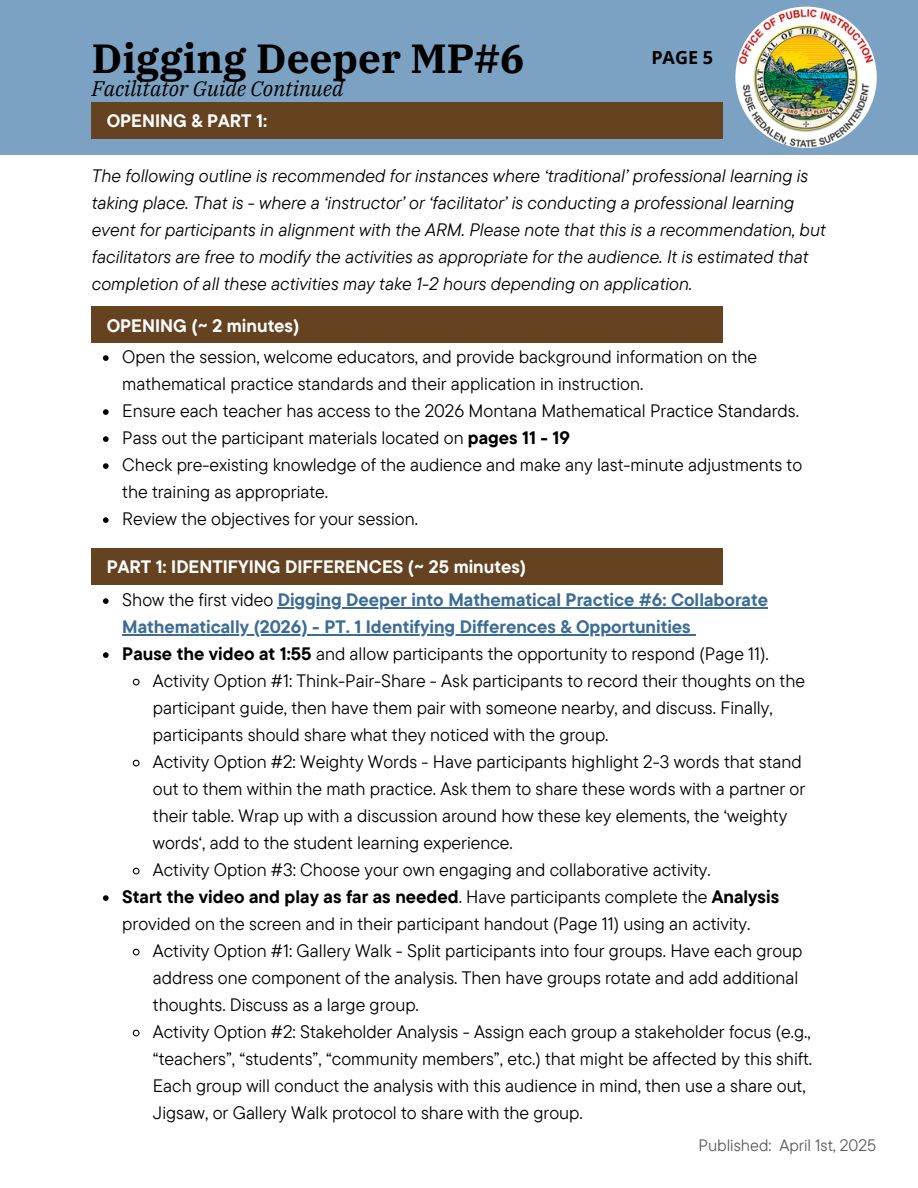
<style>
.page{position:relative;width:918px;height:1188px;background:#fff}
.page>*{position:absolute;margin:0;border:0;box-sizing:border-box;transform-origin:0 0}
.t1{font:700 40.5px "IBM Plex Serif";color:#000}
.t2{font:italic 21px "IBM Plex Serif";color:#000}
.t3{font:18px/27px "TT Commons Pro";color:#000}
.t4{font:italic 18px/27px "TT Commons Pro";color:#000}
.t5{font:700 18px/27px "TT Commons Pro";color:#3b6c96}
.t6{font:700 18px "TT Commons Pro";color:#fff}
.t7{font:700 18px "Open Sans";color:#000}
.t8{font:16.5px "TT Commons Pro";color:#5a5a5c}
.s1{font-weight:700}
.s2{font-weight:400;color:#000}
.s3{color:#000}
</style>
<div class="page">
<div style="left:0;top:0;width:918px;height:155px;background:#7ba2c3"></div>
<img style="left:736px;top:7px;width:141px;height:141px">
<svg style="left:103px;top:355px;width:6px;height:6px"></svg>
<svg style="left:103px;top:409px;width:6px;height:6px"></svg>
<svg style="left:103px;top:436px;width:6px;height:6px"></svg>
<svg style="left:103px;top:463px;width:6px;height:6px"></svg>
<svg style="left:103px;top:517px;width:6px;height:6px"></svg>
<svg style="left:103px;top:598px;width:6px;height:6px"></svg>
<hr style="left:278px;top:607px;width:490px;height:1px;background:#3b6c96">
<hr style="left:122px;top:634px;width:569px;height:1px;background:#3b6c96">
<svg style="left:103px;top:652px;width:6px;height:6px"></svg>
<svg style="left:132px;top:678px;width:8px;height:8px"></svg>
<svg style="left:132px;top:759px;width:8px;height:8px"></svg>
<svg style="left:132px;top:867px;width:8px;height:8px"></svg>
<svg style="left:103px;top:895px;width:6px;height:6px"></svg>
<svg style="left:132px;top:948px;width:8px;height:8px"></svg>
<svg style="left:132px;top:1029px;width:8px;height:8px"></svg>
<div style="left:92px;top:102px;width:631px;height:36px;background:#654321"></div>
<div style="left:92px;top:307px;width:631px;height:36px;background:#654321"></div>
<div style="left:92px;top:548px;width:631px;height:36px;background:#654321"></div>
<h3 class="t1" style="left:92px;top:31px;width:434px">Digging Deeper MP#6</h3>
<h1 class="t2" style="left:92px;top:75px;width:253px">Facilitator Guide Continued</h1>
<p class="t6" style="left:107px;top:109px;width:162px">OPENING &amp; PART 1:</p>
<h2 class="t7" style="left:651px;top:45px;width:63px">PAGE 5</h2>
<h3 class="t4" style="left:92px;top:162px;width:735px">The following outline is recommended for instances where ‘traditional’ professional learning is taking place. That is - where a ‘instructor’ or ‘facilitator’ is conducting a professional learning event for participants in alignment with the ARM. Please note that this is a recommendation, but facilitators are free to modify the activities as appropriate for the audience. It is estimated that completion of all these activities may take 1-2 hours depending on application.</h3>
<p class="t6" style="left:107px;top:314px;width:194px">OPENING (~ 2 minutes)</p>
<p class="t3" style="left:122px;top:343px;width:636px">Open the session, welcome educators, and provide background information on the mathematical practice standards and their application in instruction.</p>
<p class="t3" style="left:122px;top:397px;width:678px">Ensure each teacher has access to the 2026 Montana Mathematical Practice Standards.</p>
<p class="t3" style="left:122px;top:424px;width:449px">Pass out the participant materials located on <span class="s1">pages 11 - 19</span></p>
<h4 class="t3" style="left:122px;top:451px;width:681px">Check pre-existing knowledge of the audience and make any last-minute adjustments to the training as appropriate.</h4>
<p class="t3" style="left:122px;top:505px;width:297px">Review the objectives for your session.</p>
<p class="t6" style="left:107px;top:555px;width:421px">PART 1: IDENTIFYING DIFFERENCES (~ 25 minutes)</p>
<p class="t5" style="left:122px;top:586px;width:647px"><span class="s2">Show the first video</span> Digging Deeper into Mathematical Practice #6: Collaborate</p>
<p class="t5" style="left:122px;top:613px;width:648px">Mathematically (2026) - PT. 1 Identifying Differences &amp; Opportunities<br><span class="s3">Pause the video at 1:55</span> <span class="s2">and allow participants the opportunity to respond (Page 11).</span></p>
<p class="t3" style="left:153px;top:667px;width:654px">Activity Option #1: Think-Pair-Share - Ask participants to record their thoughts on the participant guide, then have them pair with someone nearby, and discuss. Finally, participants should share what they noticed with the group.</p>
<p class="t3" style="left:153px;top:748px;width:654px">Activity Option #2: Weighty Words - Have participants highlight 2-3 words that stand out to them within the math practice. Ask them to share these words with a partner or their table. Wrap up with a discussion around how these key elements, the ‘weighty words‘, add to the student learning experience.</p>
<p class="t3" style="left:153px;top:856px;width:559px">Activity Option #3: Choose your own engaging and collaborative activity.</p>
<p class="t3" style="left:122px;top:883px;width:658px"><span class="s1">Start the video and play as far as needed</span>. Have participants complete the <span class="s1">Analysis </span>provided on the screen and in their participant handout (Page 11) using an activity.</p>
<p class="t3" style="left:153px;top:937px;width:651px">Activity Option #1: Gallery Walk - Split participants into four groups. Have each group address one component of the analysis. Then have groups rotate and add additional thoughts. Discuss as a large group.</p>
<p class="t3" style="left:153px;top:1018px;width:661px">Activity Option #2: Stakeholder Analysis - Assign each group a stakeholder focus (e.g., “teachers”, “students”, “community members”, etc.) that might be affected by this shift.<br>Each group will conduct the analysis with this audience in mind, then use a share out, Jigsaw, or Gallery Walk protocol to share with the group.</p>
<h4 class="t8" style="left:698px;top:1135px;width:179px">Published: April 1st, 2025</h4>
</div>
